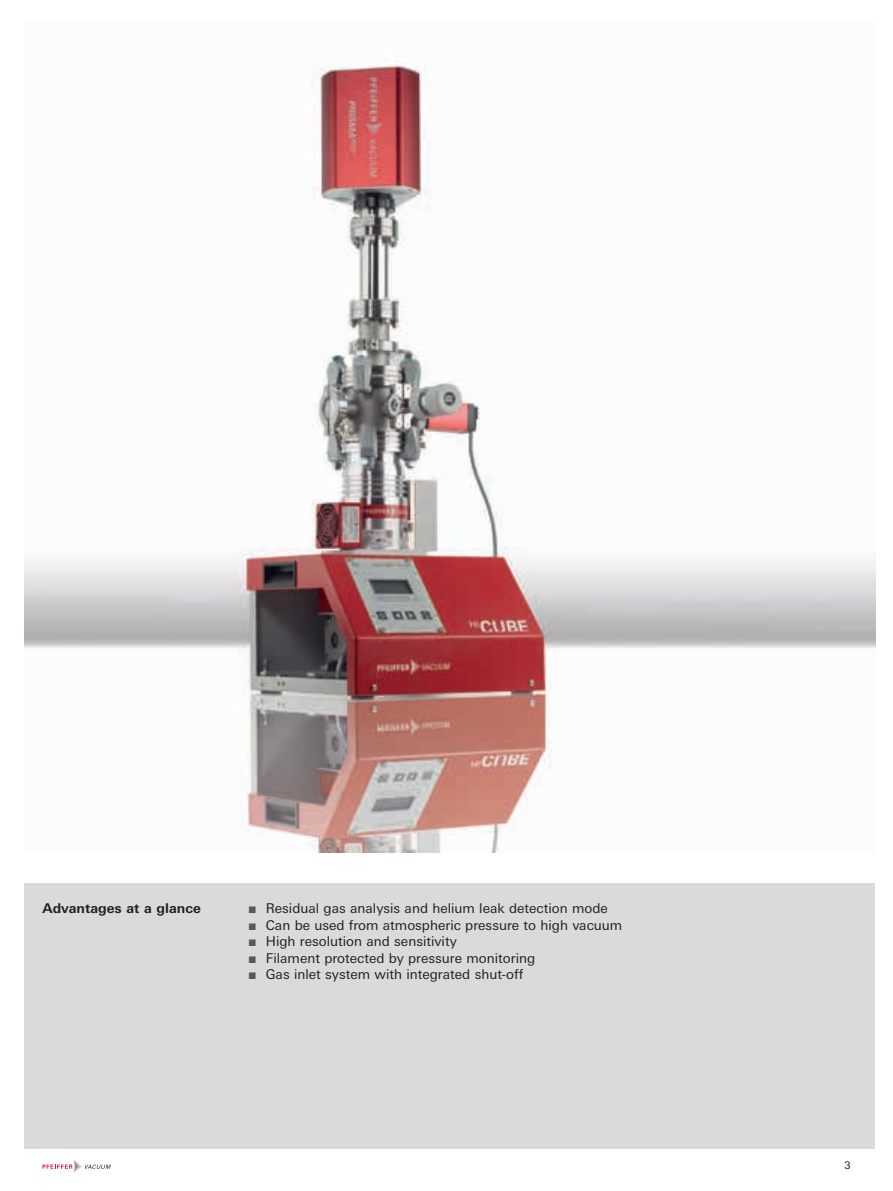
<style>
.page{position:relative;width:893px;height:1191px;background:#fff}
.page>*{position:absolute;margin:0;border:0;box-sizing:border-box;transform-origin:0 0}
.t1{font:13.5px "Univers Next W1 G";color:#231f20}
.t2{font:700 13.5px "Univers Next W1 G";color:#231f20}
.t3{font:10.5px "Univers Next W1 G";color:#231f20}
.s1{color:#57585a}
</style>
<div class="page">
<svg style="left:43px;top:1160px;width:68px;height:12px"></svg>
<div style="left:25px;top:882px;width:850px;height:266px;background:#d9dadc"></div>
<img style="left:25px;top:61px;width:850px;height:792px">
<p class="t2" style="left:43px;top:903px;width:160px">Advantages at a glance</p>
<p class="t1" style="left:249px;top:903px;width:361px"><span class="s1">■</span> Residual gas analysis and helium leak detection mode</p>
<p class="t1" style="left:249px;top:919px;width:375px"><span class="s1">■</span> Can be used from atmospheric pressure to high vacuum</p>
<p class="t1" style="left:249px;top:936px;width:210px"><span class="s1">■</span> High resolution and sensitivity</p>
<p class="t1" style="left:249px;top:952px;width:288px"><span class="s1">■</span> Filament protected by pressure monitoring</p>
<p class="t1" style="left:249px;top:969px;width:276px"><span class="s1">■</span> Gas inlet system with integrated shut-off</p>
<p class="t3" style="left:844px;top:1161px;width:8px">3</p>
</div>
